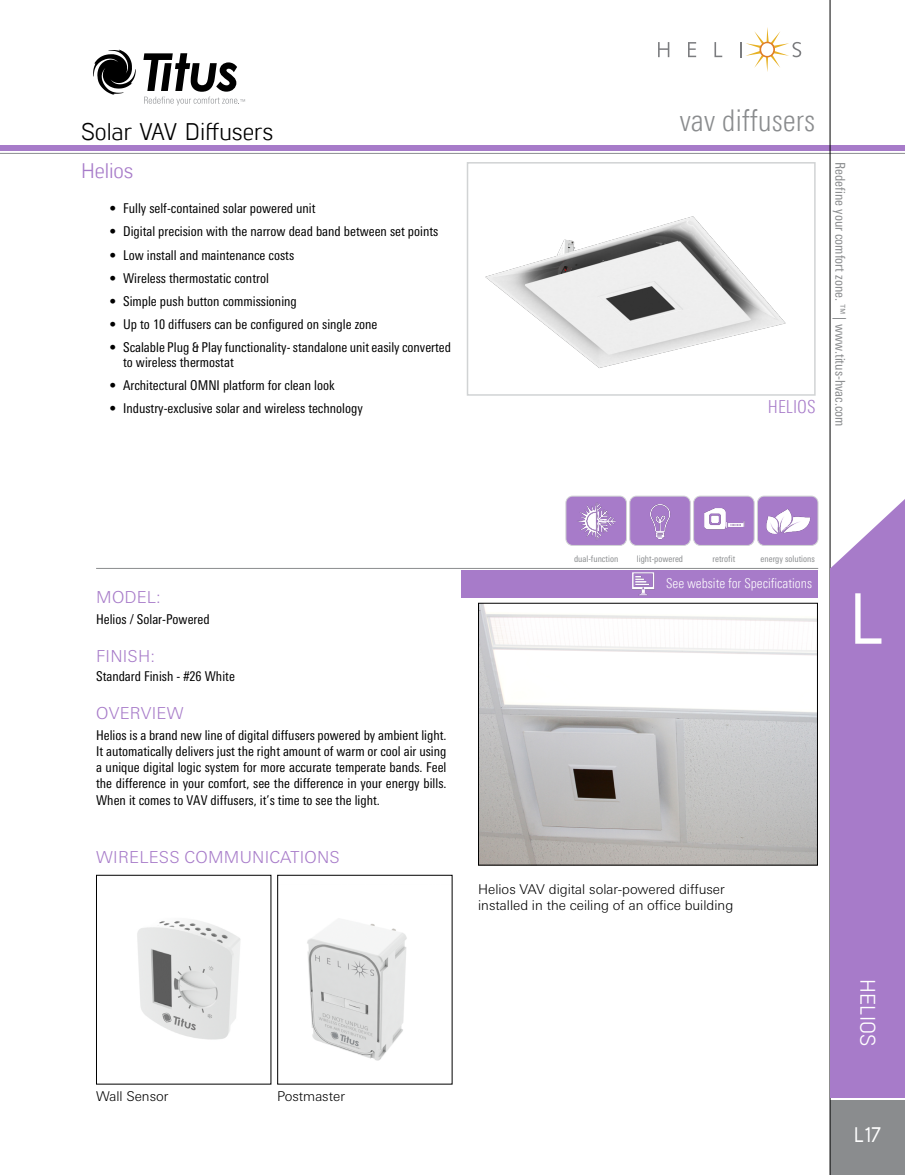
<style>
.page{position:relative;width:905px;height:1175px;background:#fff}
.page>*{position:absolute;margin:0;border:0;box-sizing:border-box;transform-origin:0 0}
.t1{font:500 72px "Lintel";color:#fff}
.t2{font:300 condensed 30px "LT Univers";color:#8a8c8e}
.t3{font:24px "Lintel";color:#000}
.t4{font:21px "Lintel";color:#a77bc9}
.t5{font:21px "Lintel";letter-spacing:.01em;color:#fff}
.t6{font:500 21px "Lintel";color:#fff}
.t7{font:300 condensed 18px "LT Univers";color:#a77bc9}
.t8{font:300 16.5px "LT Univers Basic";letter-spacing:.015em;color:#a77bc9}
.t9{font:condensed 13.5px/16.2px "LT Univers";color:#000;text-align:justify}
.t10{font:300 13.5px/16.2px "LT Univers Basic";color:#000}
.t11{font:condensed 13.5px "LT Univers";color:#8a8c8e}
.t12{font:300 condensed 13.5px "LT Univers";color:#fff}
.t13{font:condensed 9px "LT Univers";color:#8a8c8e}
</style>
<div class="page">
<svg style="left:93px;top:50px;width:43px;height:45px"></svg>
<svg style="left:143px;top:53px;width:102px;height:52px"></svg>
<hr style="left:0;top:153px;width:904px;height:1px;background:#8a8c8e">
<div style="left:0;top:146px;width:904px;height:5px;background:#a77bc9"></div>
<div style="left:830px;top:1100px;width:74px;height:74px;background:#8a8c8e"></div>
<hr style="left:829px;top:0;width:1px;height:1174px;background:#000">
<div style="left:830px;top:568px;width:74px;height:529px;background:#a77bc9"></div>
<svg style="left:830px;top:492px;width:74px;height:76px"></svg>
<hr style="left:96px;top:568px;width:722px;height:1px;background:#8a8c8e">
<div style="left:757px;top:496px;width:61px;height:49px;background:#a77bc9;border-radius:7px"></div>
<img style="left:766px;top:509px;width:45px;height:25px">
<div style="left:757px;top:496px;width:61px;height:50px;border:1px solid #d1d3d4;border-radius:7px"></div>
<img style="left:480px;top:605px;width:335px;height:258px">
<img style="left:485px;top:216px;width:301px;height:152px">
<div style="left:467px;top:162px;width:348px;height:234px;border:2px solid #d1d3d4"></div>
<div style="left:461px;top:570px;width:357px;height:28px;background:#a77bc9"></div>
<img style="left:632px;top:572px;width:23px;height:24px">
<div style="left:693px;top:496px;width:61px;height:49px;background:#a77bc9;border-radius:7px"></div>
<img style="left:704px;top:508px;width:41px;height:22px">
<div style="left:693px;top:496px;width:61px;height:50px;border:1px solid #d1d3d4;border-radius:7px"></div>
<div style="left:629px;top:496px;width:61px;height:49px;background:#a77bc9;border-radius:7px"></div>
<img style="left:650px;top:504px;width:21px;height:36px">
<div style="left:629px;top:496px;width:61px;height:50px;border:1px solid #d1d3d4;border-radius:7px"></div>
<div style="left:566px;top:496px;width:60px;height:49px;background:#a77bc9;border-radius:7px"></div>
<img style="left:577px;top:502px;width:39px;height:38px">
<div style="left:565px;top:496px;width:62px;height:50px;border:1px solid #d1d3d4;border-radius:7px"></div>
<img style="left:137px;top:920px;width:104px;height:120px">
<div style="left:96px;top:875px;width:175px;height:209px;border:1px solid #000"></div>
<img style="left:307px;top:920px;width:100px;height:141px">
<div style="left:277px;top:875px;width:175px;height:209px;border:1px solid #000"></div>
<svg style="left:658px;top:42px;width:11px;height:15px"></svg>
<svg style="left:688px;top:42px;width:8px;height:15px"></svg>
<svg style="left:714px;top:42px;width:8px;height:15px"></svg>
<svg style="left:740px;top:27px;width:61px;height:45px"></svg>
<h3 class="t3" style="left:81px;top:115px;width:194px">Solar VAV Diffusers</h3>
<h3 class="t4" style="left:81px;top:156px;width:54px">Helios</h3>
<p class="t9" style="left:110px;top:200px;width:207px">• Fully self-contained solar powered unit</p>
<p class="t9" style="left:110px;top:223px;width:330px">• Digital precision with the narrow dead band between set points</p>
<p class="t9" style="left:110px;top:247px;width:186px">• Low install and maintenance costs</p>
<p class="t9" style="left:110px;top:270px;width:161px">• Wireless thermostatic control</p>
<p class="t9" style="left:110px;top:293px;width:189px">• Simple push button commissioning</p>
<p class="t9" style="left:110px;top:316px;width:269px">• Up to 10 diffusers can be configured on single zone</p>
<p class="t9" style="left:123px;top:340px;width:329px;line-height:15px;text-indent:-14px">• Scalable Plug &amp; Play functionality- standalone unit easily converted to wireless thermostat</p>
<p class="t9" style="left:110px;top:377px;width:226px">• Architectural OMNI platform for clean look</p>
<p class="t9" style="left:110px;top:400px;width:255px">• Industry-exclusive solar and wireless technology</p>
<h2 class="t2" style="left:679px;top:103px;width:137px">vav diffusers</h2>
<h3 class="t7" style="left:767px;top:396px;width:49px">HELIOS</h3>
<p class="t11" style="left:848px;top:162px;width:266px;rotate:90deg">Redefine your comfort zone. ™ | www.titus-hvac.com</p>
<p class="t8" style="left:96px;top:587px;width:66px">MODEL:</p>
<p class="t9" style="left:96px;top:611px;width:115px">Helios / Solar-Powered</p>
<p class="t8" style="left:96px;top:646px;width:60px">FINISH:</p>
<p class="t9" style="left:96px;top:668px;width:140px">Standard Finish - #26 White</p>
<p class="t8" style="left:96px;top:703px;width:89px">OVERVIEW</p>
<p class="t9" style="left:96px;top:726px;width:352px">Helios is a brand new line of digital diffusers powered by ambient light.<br>It automatically delivers just the right amount of warm or cool air using a unique digital logic system for more accurate temperate bands. Feel the difference in your comfort, see the difference in your energy bills.<br>When it comes to VAV diffusers, it’s time to see the light.</p>
<p class="t8" style="left:96px;top:847px;width:245px">WIRELESS COMMUNICATIONS</p>
<p class="t13" style="left:574px;top:553px;width:46px">dual-function</p>
<p class="t13" style="left:637px;top:553px;width:48px">light-powered</p>
<p class="t13" style="left:712px;top:553px;width:24px">retrofit</p>
<p class="t13" style="left:760px;top:553px;width:56px">energy solutions</p>
<p class="t12" style="left:666px;top:575px;width:147px">See website for Specifications</p>
<p class="t10" style="left:478px;top:881px;width:257px">Helios VAV digital solar-powered diffuser installed in the ceiling of an office building</p>
<p class="t10" style="left:96px;top:1087px;width:74px">Wall Sensor</p>
<p class="t10" style="left:277px;top:1087px;width:69px">Postmaster</p>
<h1 class="t1" style="left:851px;top:572px;width:35px">L</h1>
<h3 class="t5" style="left:882px;top:979px;width:69px;rotate:90deg">HELIOS</h3>
<h3 class="t6" style="left:854px;top:1120px;width:28px">L17</h3>
</div>
